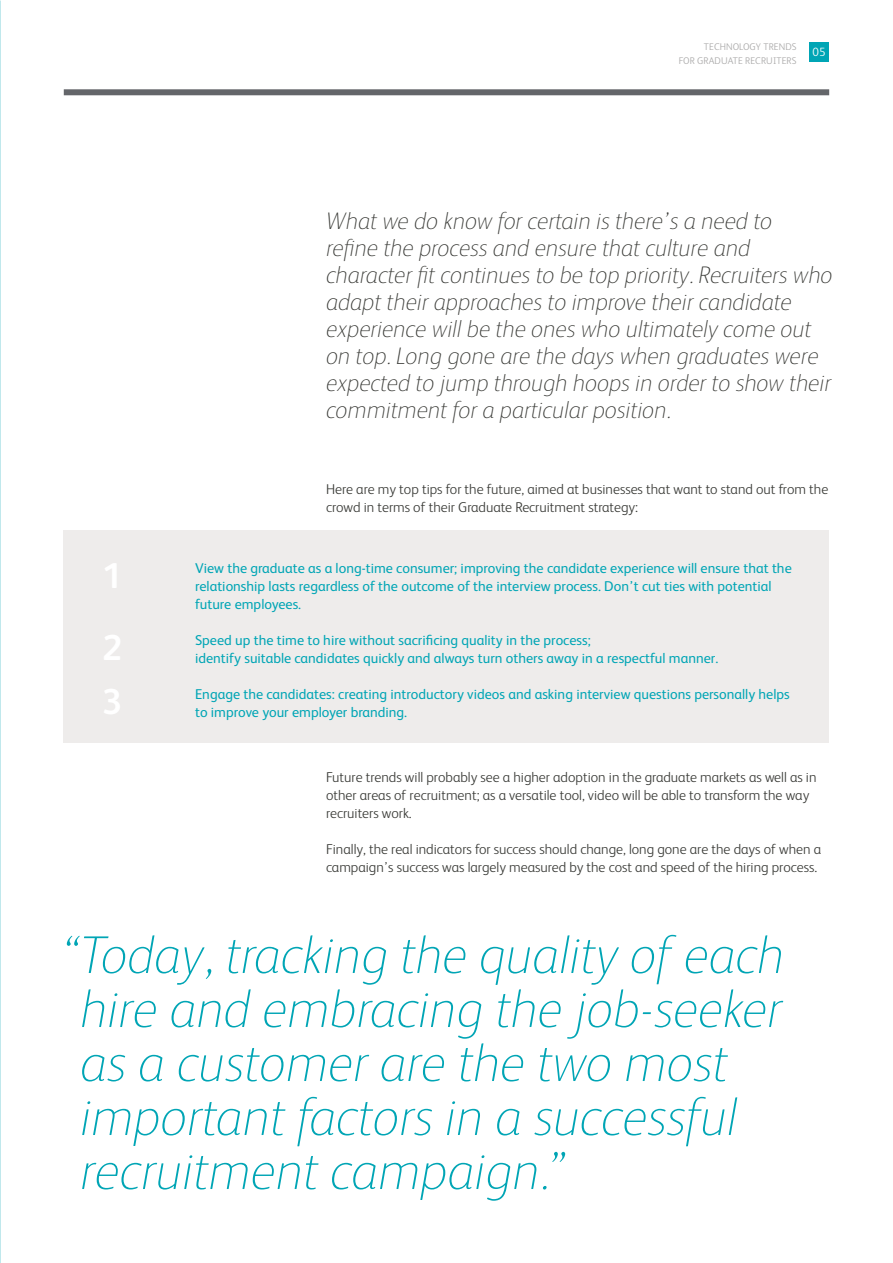
<style>
.page{position:relative;width:893px;height:1263px;background:#fff}
.page>*{position:absolute;margin:0;border:0;box-sizing:border-box;transform-origin:0 0}
.t1{font:italic 100 53.25px/54px "FS Albert";color:#00a5b5}
.t2{font:italic 100 24px/27px "FS Albert";color:#383935}
.t3{font:14.25px/18px "FS Albert";color:#00a5b5}
.t4{font:300 14.25px/18px "FS Albert";color:#383935}
.t5{font:300 12px "FS Albert";color:#fff}
.t6{font:300 9.75px/13.5px "FS Albert";letter-spacing:.01em;color:#a9a8a8;text-align:right}
</style>
<div class="page">
<div style="left:809px;top:43px;width:20px;height:19px;background:#00a5b5"></div>
<div style="left:64px;top:89px;width:765px;height:6px;background:#64666a"></div>
<div style="left:64px;top:530px;width:765px;height:213px;background:#eeeceb"></div>
<p class="t6" style="left:679px;top:39px;width:119px">TECHNOLOGY TRENDS<br>FOR GRADUATE RECRUITERS</p>
<p class="t5" style="left:813px;top:44px;width:15px">05</p>
<p class="t2" style="left:326px;top:206px;width:508px">What we do know for certain is there’s a need to<br>refine the process and ensure that culture and character fit continues to be top priority. Recruiters who adapt their approaches to improve their candidate experience will be the ones who ultimately come out on top. Long gone are the days when graduates were expected to jump through hoops in order to show their commitment for a particular position.</p>
<p class="t4" style="left:326px;top:479px;width:504px">Here are my top tips for the future, aimed at businesses that want to stand out from the crowd in terms of their Graduate Recruitment strategy:</p>
<p class="t3" style="left:195px;top:558px;width:598px">View the graduate as a long-time consumer; improving the candidate experience will ensure that the relationship lasts regardless of the outcome of the interview process. Don’t cut ties with potential future employees.</p>
<p class="t3" style="left:195px;top:630px;width:525px">Speed up the time to hire without sacrificing quality in the process;<br>identify suitable candidates quickly and always turn others away in a respectful manner.</p>
<p class="t3" style="left:195px;top:684px;width:596px">Engage the candidates: creating introductory videos and asking interview questions personally helps to improve your employer branding.</p>
<p class="t4" style="left:326px;top:767px;width:492px">Future trends will probably see a higher adoption in the graduate markets as well as in other areas of recruitment; as a versatile tool, video will be able to transform the way recruiters work.</p>
<p class="t4" style="left:326px;top:839px;width:497px">Finally, the real indicators for success should change, long gone are the days of when a campaign’s success was largely measured by the cost and speed of the hiring process.</p>
<h1 class="t1" style="left:80px;top:925px;width:705px;text-indent:-16px">“Today, tracking the quality of each hire and embracing the job-seeker as a customer are the two most important factors in a successful recruitment campaign.”</h1>
</div>
